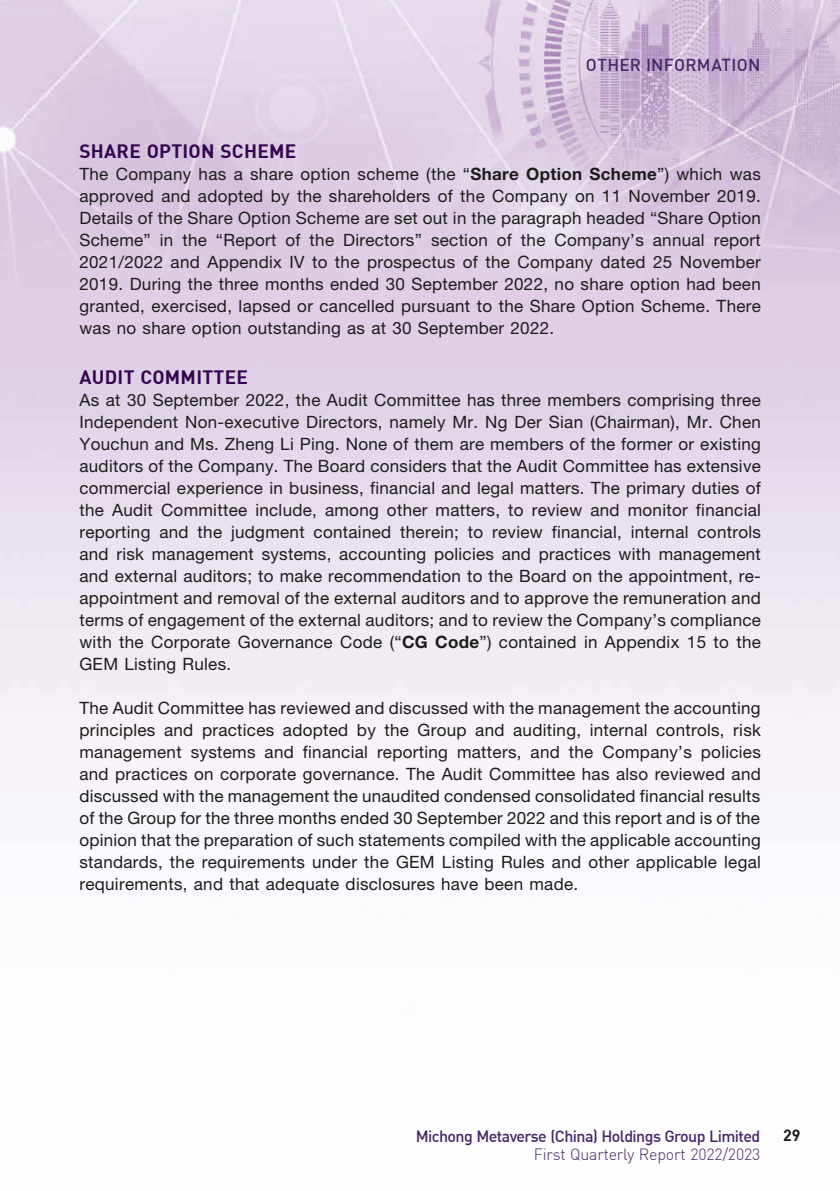
<style>
.page{position:relative;width:840px;height:1191px;background:#fff}
.page>*{position:absolute;margin:0;border:0;box-sizing:border-box;transform-origin:0 0}
.t1{font:700 19px "DIN";letter-spacing:.015em;color:#360550}
.t2{font:17px/22px "Helvetica Neue LT Std";letter-spacing:.015em;color:#1c1c1b;text-align:justify}
.t3{font:500 17px "DIN";letter-spacing:.02em;color:#48266a}
.t4{font:500 16px "DIN";letter-spacing:-.035em;color:#48266a}
.t5{font:300 16px "DIN";letter-spacing:-.01em;color:#48266a}
.t6{font:700 16px "DIN";color:#1c1c1b}
.s1{font-weight:700}
</style>
<div class="page">
<img style="left:0;top:0;width:839px;height:798px">
<p class="t3" style="left:585px;top:54px;width:176px">OTHER INFORMATION</p>
<p class="t1" style="left:79px;top:139px;width:218px">SHARE OPTION SCHEME</p>
<p class="t2" style="left:79px;top:163px;width:682px">The Company has a share option scheme (the “<span class="s1">Share Option Scheme</span>”) which was approved and adopted by the shareholders of the Company on 11 November 2019.<br>Details of the Share Option Scheme are set out in the paragraph headed “Share Option Scheme” in the “Report of the Directors” section of the Company’s annual report 2021/2022 and Appendix IV to the prospectus of the Company dated 25 November 2019. During the three months ended 30 September 2022, no share option had been granted, exercised, lapsed or cancelled pursuant to the Share Option Scheme. There was no share option outstanding as at 30 September 2022.</p>
<p class="t1" style="left:79px;top:364px;width:170px">AUDIT COMMITTEE</p>
<p class="t2" style="left:79px;top:388px;width:682px">As at 30 September 2022, the Audit Committee has three members comprising three Independent Non-executive Directors, namely Mr. Ng Der Sian (Chairman), Mr. Chen Youchun and Ms. Zheng Li Ping. None of them are members of the former or existing auditors of the Company. The Board considers that the Audit Committee has extensive commercial experience in business, financial and legal matters. The primary duties of the Audit Committee include, among other matters, to review and monitor financial reporting and the judgment contained therein; to review financial, internal controls and risk management systems, accounting policies and practices with management and external auditors; to make recommendation to the Board on the appointment, re&shy;appointment and removal of the external auditors and to approve the remuneration and terms of engagement of the external auditors; and to review the Company’s compliance with the Corporate Governance Code (“<span class="s1">CG Code</span>”) contained in Appendix 15 to the GEM Listing Rules.</p>
<p class="t2" style="left:79px;top:696px;width:682px">The Audit Committee has reviewed and discussed with the management the accounting principles and practices adopted by the Group and auditing, internal controls, risk management systems and financial reporting matters, and the Company’s policies and practices on corporate governance. The Audit Committee has also reviewed and discussed with the management the unaudited condensed consolidated financial results of the Group for the three months ended 30 September 2022 and this report and is of the opinion that the preparation of such statements compiled with the applicable accounting standards, the requirements under the GEM Listing Rules and other applicable legal requirements, and that adequate disclosures have been made.</p>
<p class="t4" style="left:415px;top:1126px;width:346px">Michong Metaverse (China) Holdings Group Limited</p>
<p class="t6" style="left:782px;top:1125px;width:19px">29</p>
<p class="t5" style="left:533px;top:1144px;width:228px">First Quarterly Report 2022/2023</p>
</div>
